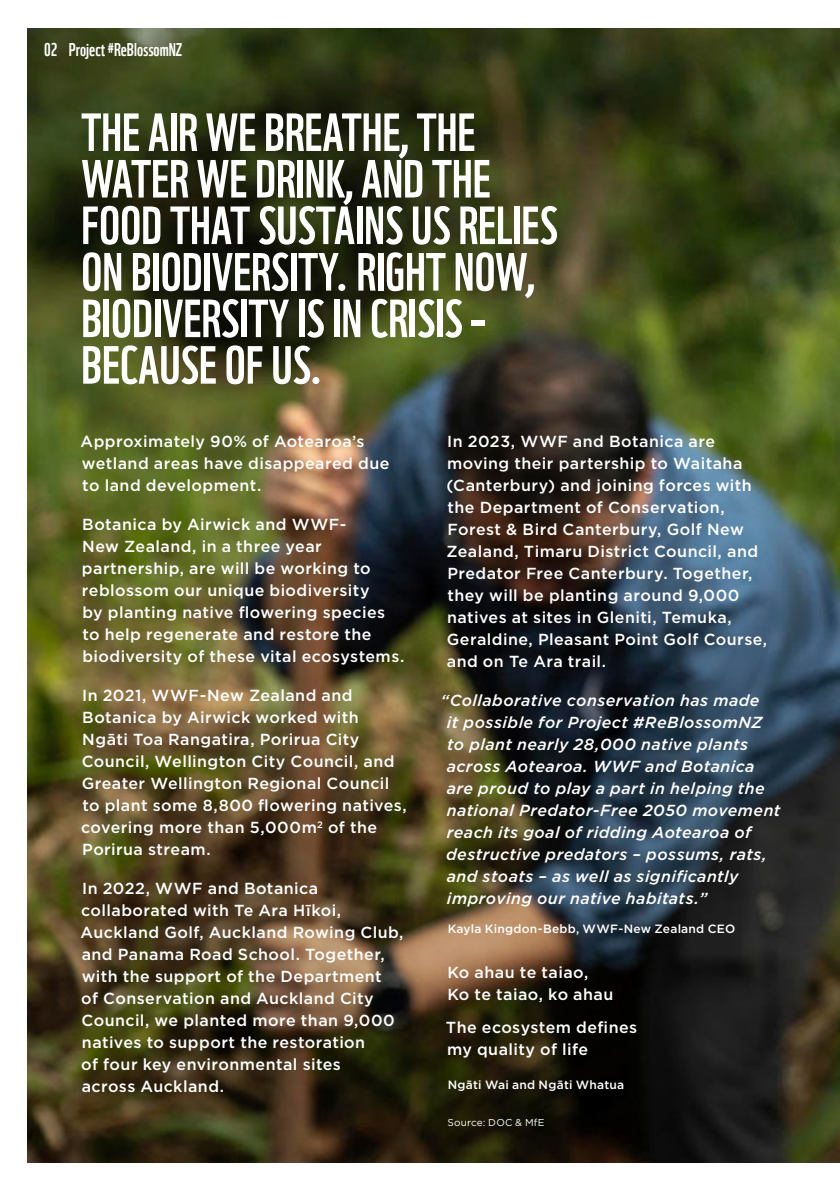
<style>
.page{position:relative;width:840px;height:1191px;background:#fff}
.page>*{position:absolute;margin:0;border:0;box-sizing:border-box;transform-origin:0 0}
.t1{font:52.2px/46.6px "WWF";color:#fff}
.t2{font:18px "WWF";color:#fff}
.t3{font:500 16px/22px "Gotham";letter-spacing:.025em;color:#fff}
.t4{font:italic 500 16px/22px "Gotham";letter-spacing:.025em;color:#fff}
.t5{font:500 12px "Gotham";letter-spacing:.02em;color:#fff}
.t6{font:10px "Gotham";letter-spacing:.02em;color:#fff}
</style>
<div class="page">
<img style="left:27px;top:28px;width:812px;height:1134px">
<p class="t2" style="left:44px;top:35px;width:139px">02 Project #ReBlossomNZ</p>
<h1 class="t1" style="left:81px;top:104px;width:477px">THE AIR WE BREATHE, THE<br>WATER WE DRINK, AND THE<br>FOOD THAT SUSTAINS US RELIES<br>ON BIODIVERSITY. RIGHT NOW,<br>BIODIVERSITY IS IN CRISIS –<br>BECAUSE OF US.</h1>
<p class="t3" style="left:81px;top:430px;width:310px">Approximately 90% of Aotearoa’s wetland areas have disappeared due to land development.</p>
<p class="t3" style="left:82px;top:513px;width:324px">Botanica by Airwick and WWF-<br>New Zealand, in a three year partnership, are will be working to reblossom our unique biodiversity<br>by planting native flowering species to help regenerate and restore the biodiversity of these vital ecosystems.</p>
<p class="t3" style="left:81px;top:684px;width:327px">In 2021, WWF-New Zealand and<br>Botanica by Airwick worked with<br>Ngāti Toa Rangatira, Porirua City<br>Council, Wellington City Council, and<br>Greater Wellington Regional Council to plant some 8,800 flowering natives, covering more than 5,000m<sup>2</sup> of the<br>Porirua stream.</p>
<p class="t3" style="left:81px;top:877px;width:324px">In 2022, WWF and Botanica collaborated with Te Ara Hīkoi,<br>Auckland Golf, Auckland Rowing Club, and Panama Road School. Together, with the support of the Department<br>of Conservation and Auckland City<br>Council, we planted more than 9,000 natives to support the restoration<br>of four key environmental sites<br>across Auckland.</p>
<p class="t3" style="left:446px;top:430px;width:322px">In 2023, WWF and Botanica are moving their partership to Waitaha (Canterbury) and joining forces with the Department of Conservation, Forest &amp; Bird Canterbury, Golf New Zealand, Timaru District Council, and Predator Free Canterbury. Together, they will be planting around 9,000 natives at sites in Gleniti, Temuka, Geraldine, Pleasant Point Golf Course, and on Te Ara trail.</p>
<p class="t4" style="left:446px;top:689px;width:335px;text-indent:-5px">“Collaborative conservation has made<br>it possible for Project #ReBlossomNZ to plant nearly 28,000 native plants across Aotearoa. WWF and Botanica are proud to play a part in helping the national Predator-Free 2050 movement reach its goal of ridding Aotearoa of destructive predators – possums, rats, and stoats – as well as significantly improving our native habitats.”</p>
<p class="t5" style="left:447px;top:921px;width:289px">Kayla Kingdon-Bebb, WWF-New Zealand CEO</p>
<p class="t3" style="left:447px;top:961px;width:167px">Ko ahau te taiao,<br>Ko te taiao, ko ahau</p>
<p class="t3" style="left:445px;top:1016px;width:193px">The ecosystem defines my quality of life</p>
<p class="t5" style="left:447px;top:1076px;width:178px">Ngāti Wai and Ngāti Whatua</p>
<p class="t6" style="left:447px;top:1116px;width:98px">Source: DOC &amp; MfE</p>
</div>
